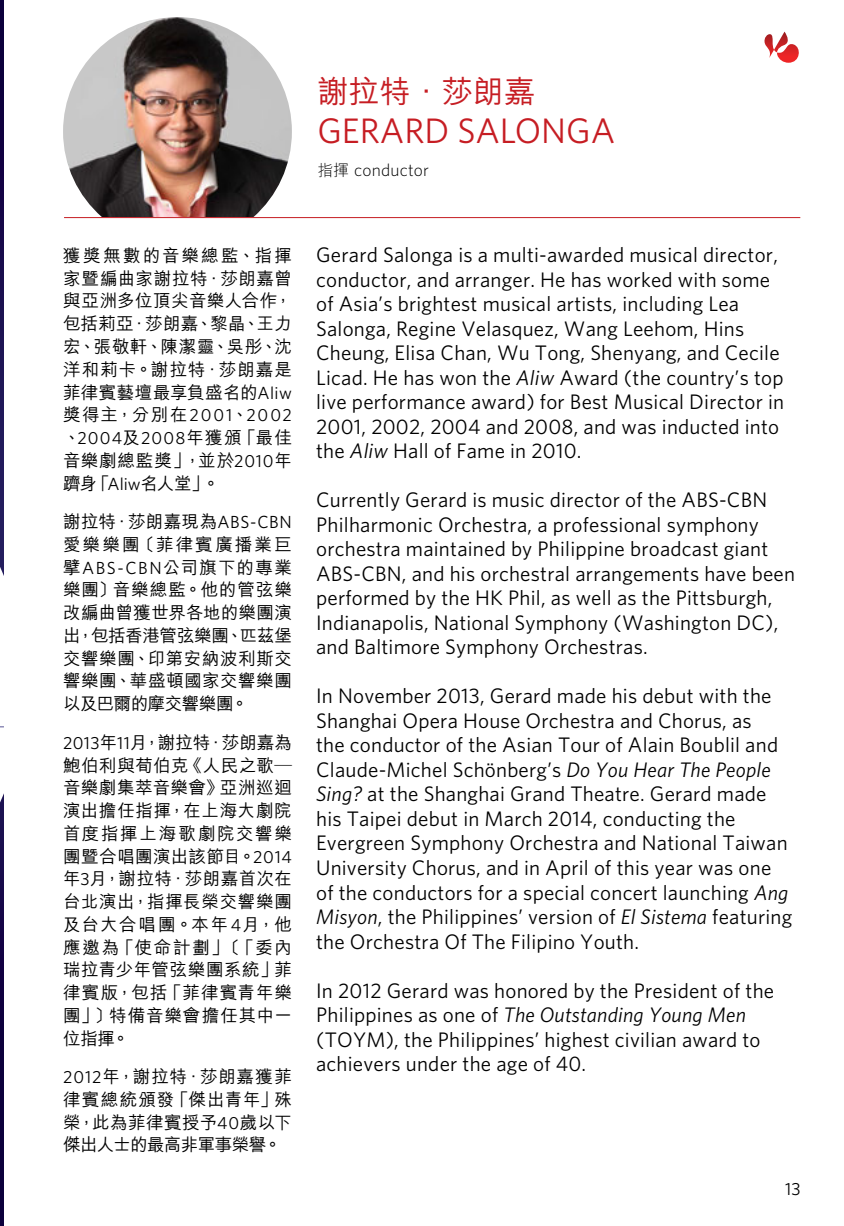
<style>
.page{position:relative;width:844px;height:1226px;background:#fff}
.page>*{position:absolute;margin:0;border:0;box-sizing:border-box;transform-origin:0 0}
.t1{font:35.35px "Whitney";color:#c61d23}
.t2{font:500 31.15px "M Hei";color:#c61d23}
.t3{font:21px/24.5px "Whitney";letter-spacing:.01em;color:#000}
.t4{font:500 17.5px/22.8px "M Hei";letter-spacing:.035em;color:#000;text-align:justify}
.t5{font:300 17.5px "Whitney";letter-spacing:.01em;color:#000}
.t6{font:17.5px "Whitney";color:#000}
.s1{font-family:"M Hei";font-size:15.75px}
.s2{font-family:"Whitney";font-weight:400}
.s3{font-style:italic}
</style>
<div class="page">
<svg style="left:764px;top:32px;width:35px;height:31px"></svg>
<img style="left:63px;top:17px;width:229px;height:200px">
<hr style="left:64px;top:217px;width:736px;height:1px;background:#c61d23">
<hr style="left:0;top:0;width:4px;height:1225px;background:#0c003c">
<svg style="left:0;top:202px;width:4px;height:729px"></svg>
<h2 class="t2" style="left:317px;top:75px;width:219px">謝拉特．莎朗嘉</h2>
<h1 class="t1" style="left:317px;top:110px;width:299px">GERARD SALONGA</h1>
<p class="t5" style="left:317px;top:160px;width:113px"><span class="s1">指揮</span> conductor</p>
<p class="t4" style="left:63px;top:244px;width:230px">獲獎無數的音樂總監、指揮家暨編曲家謝拉特．莎朗嘉曾與亞洲多位頂尖音樂人合作，包括莉亞．莎朗嘉、黎晶、王力宏、張敬軒、陳潔靈、吳彤、沈洋和莉卡。謝拉特．莎朗嘉是菲律賓藝壇最享負盛名的<span class="s2">Aliw</span>獎得主，分別在<span class="s2">2001</span>、<span class="s2">2002</span>、<span class="s2">2004</span>及<span class="s2">2008</span>年獲頒「最佳音樂劇總監獎」，並於<span class="s2">2010</span>年躋身「<span class="s2">Aliw</span>名人堂」。</p>
<p class="t4" style="left:63px;top:510px;width:230px">謝拉特．莎朗嘉現為<span class="s2">ABS-CBN</span>愛樂樂團﹝菲律賓廣播業巨擘<span class="s2">ABS-CBN</span>公司旗下的專業樂團﹞ 音樂總監。他的管弦樂改編曲曾獲世界各地的樂團演出，包括香港管弦樂團、匹茲堡交響樂團、印第安納波利斯交響樂團、華盛頓國家交響樂團以及巴爾的摩交響樂團。</p>
<p class="t4" style="left:63px;top:731px;width:230px"><span class="s2">2013</span>年<span class="s2">11</span>月，謝拉特．莎朗嘉為鮑伯利與荀伯克《人民之歌─音樂劇集萃音樂會》亞洲巡迴演出擔任指揮，在上海大劇院首度指揮上海歌劇院交響樂團暨合唱團演出該節目。<span class="s2">2014</span>年<span class="s2">3</span>月，謝拉特．莎朗嘉首次在台北演出，指揮長榮交響樂團及台大合唱團。本年<span class="s2">4</span>月，他應邀為「使命計劃」﹝ 「委內瑞拉青少年管弦樂團系統」菲律賓版，包括「菲律賓青年樂團」﹞ 特備音樂會擔任其中一位指揮。</p>
<p class="t4" style="left:63px;top:1065px;width:230px"><span class="s2">2012</span>年，謝拉特．莎朗嘉獲菲律賓總統頒發「傑出青年」殊榮，此為菲律賓授予<span class="s2">40</span>歲以下傑出人士的最高非軍事榮譽。</p>
<p class="t3" style="left:316px;top:242px;width:469px">Gerard Salonga is a multi-awarded musical director, conductor, and arranger. He has worked with some of Asia’s brightest musical artists, including Lea Salonga, Regine Velasquez, Wang Leehom, Hins Cheung, Elisa Chan, Wu Tong, Shenyang, and Cecile Licad. He has won the <span class="s3">Aliw</span> Award (the country’s top live performance award) for Best Musical Director in 2001, 2002, 2004 and 2008, and was inducted into the <span class="s3">Aliw</span> Hall of Fame in 2010.</p>
<p class="t3" style="left:316px;top:487px;width:480px">Currently Gerard is music director of the ABS-CBN Philharmonic Orchestra, a professional symphony orchestra maintained by Philippine broadcast giant ABS-CBN, and his orchestral arrangements have been performed by the HK Phil, as well as the Pittsburgh, Indianapolis, National Symphony (Washington DC), and Baltimore Symphony Orchestras.</p>
<p class="t3" style="left:316px;top:683px;width:477px">In November 2013, Gerard made his debut with the Shanghai Opera House Orchestra and Chorus, as<br>the conductor of the Asian Tour of Alain Boublil and Claude-Michel Schönberg’s <span class="s3">Do You Hear The People Sing?</span> at the Shanghai Grand Theatre. Gerard made his Taipei debut in March 2014, conducting the Evergreen Symphony Orchestra and National Taiwan University Chorus, and in April of this year was one of the conductors for a special concert launching <span class="s3">Ang Misyon</span>, the Philippines’ version of <span class="s3">El Sistema</span> featuring the Orchestra Of The Filipino Youth.</p>
<p class="t3" style="left:316px;top:977px;width:459px">In 2012 Gerard was honored by the President of the Philippines as one of <span class="s3">The Outstanding Young Men </span>(TOYM), the Philippines’ highest civilian award to achievers under the age of 40.</p>
<p class="t6" style="left:784px;top:1178px;width:17px">13</p>
</div>
